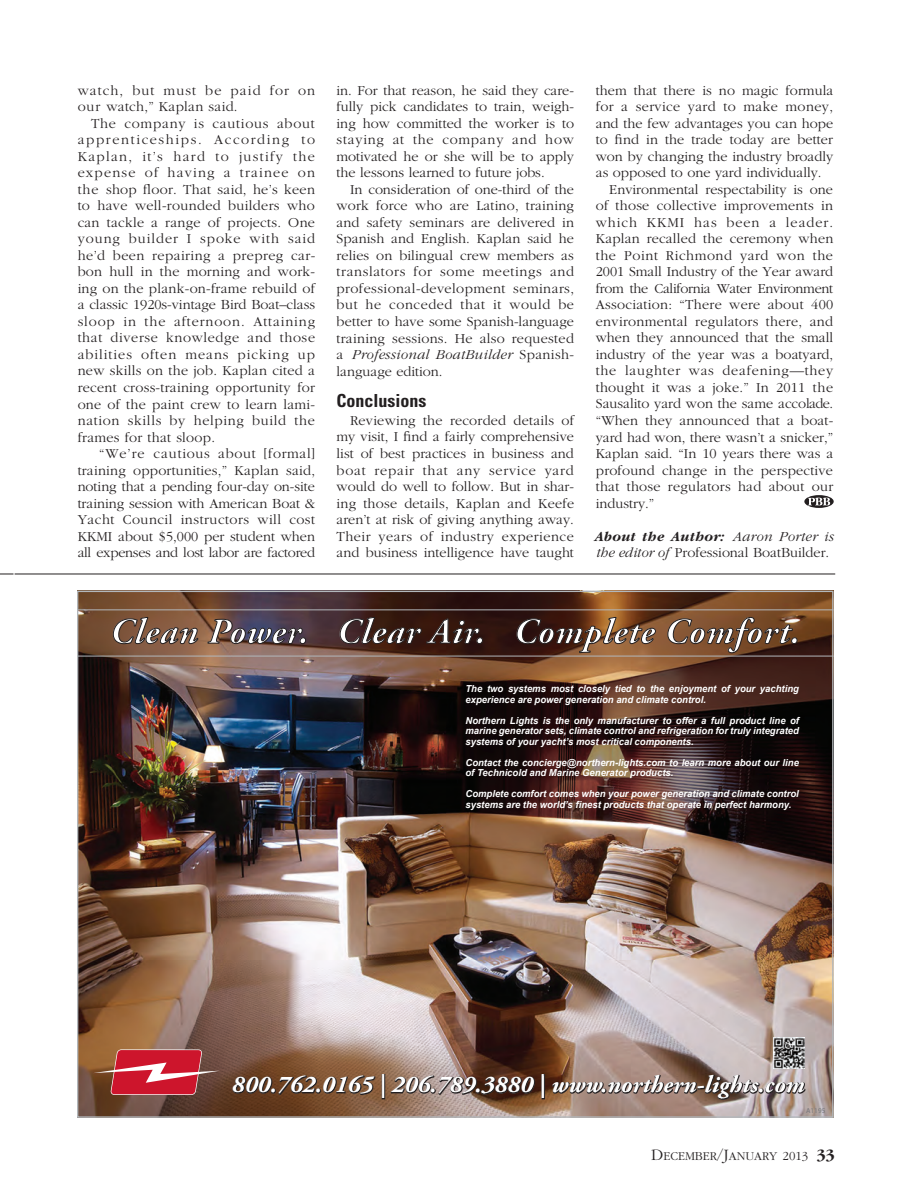
<style>
.page{position:relative;width:905px;height:1202px;background:#fff}
.page>*{position:absolute;margin:0;border:0;box-sizing:border-box;transform-origin:0 0}
.t1{font:italic 700 36px "Adobe Garamond Pro";letter-spacing:.015em;color:#fff}
.t2{font:italic 700 24px "Adobe Garamond Pro";letter-spacing:.01em;color:#fff}
.t3{font:700 condensed 18px "Univers LT Std";color:#231f20}
.t4{font:300 14.25px/16.5px "Garamond";letter-spacing:.005em;color:#231f20;text-align:justify}
.t5{font:italic 300 14.25px/16.5px "Garamond";color:#231f20}
.t6{font:300 14.25px/16.5px "Garamond";letter-spacing:.075em;color:#231f20}
.t7{font:300 14.25px "Garamond";letter-spacing:-.02em;color:#231f20}
.t8{font:300 14.25px "Garamond";letter-spacing:.055em;color:#231f20}
.t9{font:300 14.25px "Garamond";letter-spacing:.025em;color:#231f20}
.t10{font:300 14.25px "Garamond";letter-spacing:.04em;color:#231f20}
.t11{font:300 14.25px "Garamond";letter-spacing:.07em;color:#231f20}
.t12{font:300 12.3px "Garamond";color:#231f20}
.t13{font:italic 700 9.75px/10.5px "Arial";color:#fff}
.t14{font:7.2px "Helvetica";color:#757679}
.s1{font-style:italic}
.s2{font-weight:700}
.s3{font-style:normal}
.s4{font-size:16.5px}
.s5{font-size:12.75px}
.s6{font-weight:700;font-size:16.5px}
</style>
<div class="page">
<svg style="left:0;top:573px;width:14px;height:1px"></svg>
<hr style="left:15px;top:573px;width:820px;height:1px;background:#231f20">
<svg style="left:804px;top:495px;width:29px;height:13px"></svg>
<svg style="left:807px;top:497px;width:23px;height:8px"></svg>
<img style="left:79px;top:593px;width:752px;height:522px">
<svg style="left:113px;top:616px;width:86px;height:28px;background:#724f3a"></svg>
<svg style="left:207px;top:618px;width:96px;height:26px;background:#4f4049"></svg>
<div style="left:300px;top:637px;width:6px;height:7px;border:1px solid #231f20;border-radius:50%"></div>
<svg style="left:339px;top:593px;width:141px;height:92px;background:#4f3127"></svg>
<div style="left:476px;top:637px;width:7px;height:7px;border:1px solid #231f20;border-radius:50%"></div>
<svg style="left:516px;top:616px;width:140px;height:37px;background:#5b3520"></svg>
<svg style="left:667px;top:616px;width:125px;height:37px;background:#6d452a"></svg>
<div style="left:791px;top:637px;width:6px;height:7px;border:1px solid #231f20;border-radius:50%"></div>
<hr style="left:77px;top:609px;width:756px;height:1px;background:#b2b7bb">
<hr style="left:77px;top:655px;width:756px;height:1px;background:#b2b7bb">
<svg style="left:232px;top:1074px;width:144px;height:21px;background:#5a3c27"></svg>
<div style="left:381px;top:1074px;width:4px;height:25px;border:1px solid #231f20"></div>
<svg style="left:390px;top:1074px;width:146px;height:21px;background:#5d483f"></svg>
<div style="left:541px;top:1074px;width:4px;height:25px;border:1px solid #231f20"></div>
<svg style="left:551px;top:1074px;width:255px;height:26px;background:#7d6961"></svg>
<img style="left:773px;top:1037px;width:31px;height:31px">
<svg style="left:93px;top:1048px;width:127px;height:47px;background:#b54548"></svg>
<p class="t6" style="left:78px;top:82px;width:239px">watch, but must be paid for on our watch,” Kaplan said.</p>
<p class="t4" style="left:78px;top:115px;width:239px;text-indent:13px">The company is cautious about apprenticeships. According to Kaplan, it’s hard to justify the expense of having a trainee on the shop floor. That said, he’s keen to have well-rounded builders who can tackle a range of projects. One young builder I spoke with said he’d been repairing a prepreg car&shy;bon hull in the morning and work&shy;ing on the plank-on-frame rebuild of a classic 1920s-vintage Bird Boat–class sloop in the afternoon. Attaining that diverse knowledge and those abilities often means picking up new skills on the job. Kaplan cited a recent cross-training opportunity for one of the paint crew to learn lami&shy;nation skills by helping build the frames for that sloop.</p>
<p class="t4" style="left:78px;top:445px;width:239px;text-indent:21px">“We’re cautious about [formal] training opportunities,” Kaplan said, noting that a pending four-day on-site training session with American Boat &amp; Yacht Council instructors will cost KKMI about $5,000 per student when all expenses and lost labor are factored</p>
<p class="t4" style="left:336px;top:82px;width:239px">in. For that reason, he said they care&shy;fully pick candidates to train, weigh&shy;ing how committed the worker is to staying at the company and how motivated he or she will be to apply the lessons learned to future jobs.</p>
<p class="t4" style="left:336px;top:181px;width:239px;text-indent:13px">In consideration of one-third of the work force who are Latino, training and safety seminars are delivered in Spanish and English. Kaplan said he relies on bilingual crew members as translators for some meetings and professional-development seminars, but he conceded that it would be better to have some Spanish-language training sessions. He also requested a <span class="s1">Professional BoatBuilder</span> Spanish&shy;language edition.</p>
<p class="t3" style="left:336px;top:389px;width:91px">Conclusions</p>
<p class="t4" style="left:336px;top:412px;width:239px;text-indent:13px">Reviewing the recorded details of my visit, I find a fairly comprehensive list of best practices in business and boat repair that any service yard would do well to follow. But in shar&shy;ing those details, Kaplan and Keefe aren’t at risk of giving anything away.<br>Their years of industry experience and business intelligence have taught</p>
<p class="t4" style="left:596px;top:82px;width:239px">them that there is no magic formula</p>
<p class="t9" style="left:596px;top:99px;width:239px">for a service yard to make money,</p>
<p class="t4" style="left:596px;top:115px;width:239px">and the few advantages you can hope</p>
<p class="t4" style="left:596px;top:132px;width:239px">to find in the trade today are better</p>
<p class="t4" style="left:596px;top:148px;width:239px">won by changing the industry broadly</p>
<p class="t4" style="left:596px;top:165px;width:227px">as opposed to one yard individually.</p>
<p class="t4" style="left:609px;top:181px;width:225px">Environmental respectability is one</p>
<p class="t4" style="left:596px;top:198px;width:239px">of those collective improvements in</p>
<p class="t11" style="left:596px;top:215px;width:239px">which KKMI has been a leader.</p>
<p class="t4" style="left:596px;top:231px;width:239px">Kaplan recalled the ceremony when</p>
<p class="t10" style="left:596px;top:248px;width:239px">the Point Richmond yard won the</p>
<p class="t4" style="left:596px;top:264px;width:239px">2001 Small Industry of the Year award</p>
<p class="t7" style="left:596px;top:281px;width:239px">from the California Water Environment</p>
<p class="t4" style="left:596px;top:297px;width:239px">Association: “There were about 400</p>
<p class="t4" style="left:596px;top:313px;width:239px">environmental regulators there, and</p>
<p class="t4" style="left:596px;top:330px;width:239px">when they announced that the small</p>
<p class="t4" style="left:596px;top:346px;width:239px">industry of the year was a boatyard,</p>
<p class="t8" style="left:596px;top:363px;width:239px">the laughter was deafening—they</p>
<p class="t4" style="left:596px;top:379px;width:239px">thought it was a joke.” In 2011 the</p>
<p class="t4" style="left:596px;top:396px;width:239px">Sausalito yard won the same accolade.</p>
<p class="t4" style="left:596px;top:412px;width:239px">“When they announced that a boat-</p>
<p class="t4" style="left:596px;top:429px;width:239px">yard had won, there wasn’t a snicker,”</p>
<p class="t4" style="left:596px;top:445px;width:239px">Kaplan said. “In 10 years there was a</p>
<p class="t4" style="left:596px;top:462px;width:239px">profound change in the perspective</p>
<p class="t4" style="left:596px;top:478px;width:239px">that those regulators had about our</p>
<p class="t4" style="left:596px;top:495px;width:60px">industry.”</p>
<p class="t5" style="left:596px;top:528px;width:239px"><span class="s2">About the Author:</span> Aaron Porter is the editor of <span class="s3">Professional BoatBuilder.</span></p>
<h1 class="t1" style="left:110px;top:611px;width:691px">Clean Power. Clear Air. Complete Comfort.</h1>
<p class="t13" style="left:465px;top:684px;width:335px">The two systems most closely tied to the enjoyment of your yachting experience are power generation and climate control.</p>
<p class="t13" style="left:465px;top:715px;width:335px;text-align:justify">Northern Lights is the only manufacturer to offer a full product line of marine generator sets, climate control and refrigeration for truly integrated systems of your yacht’s most critical components.</p>
<p class="t13" style="left:465px;top:757px;width:335px">Contact the concierge@northern-lights.com to learn more about our line of Technicold and Marine Generator products.</p>
<p class="t13" style="left:465px;top:789px;width:335px">Complete comfort comes when your power generation and climate control systems are the world’s finest products that operate in perfect harmony.</p>
<h2 class="t2" style="left:232px;top:1071px;width:574px">800.762.0165 | 206.789.3880 | www.northern-lights.com</h2>
<p class="t14" style="left:806px;top:1106px;width:21px">A1195</p>
<p class="t12" style="left:651px;top:1149px;width:185px"><span class="s4">D</span>ECEMBER<span class="s4">/J</span>ANUARY <span class="s5">2013</span> <span class="s6">33</span></p>
</div>
